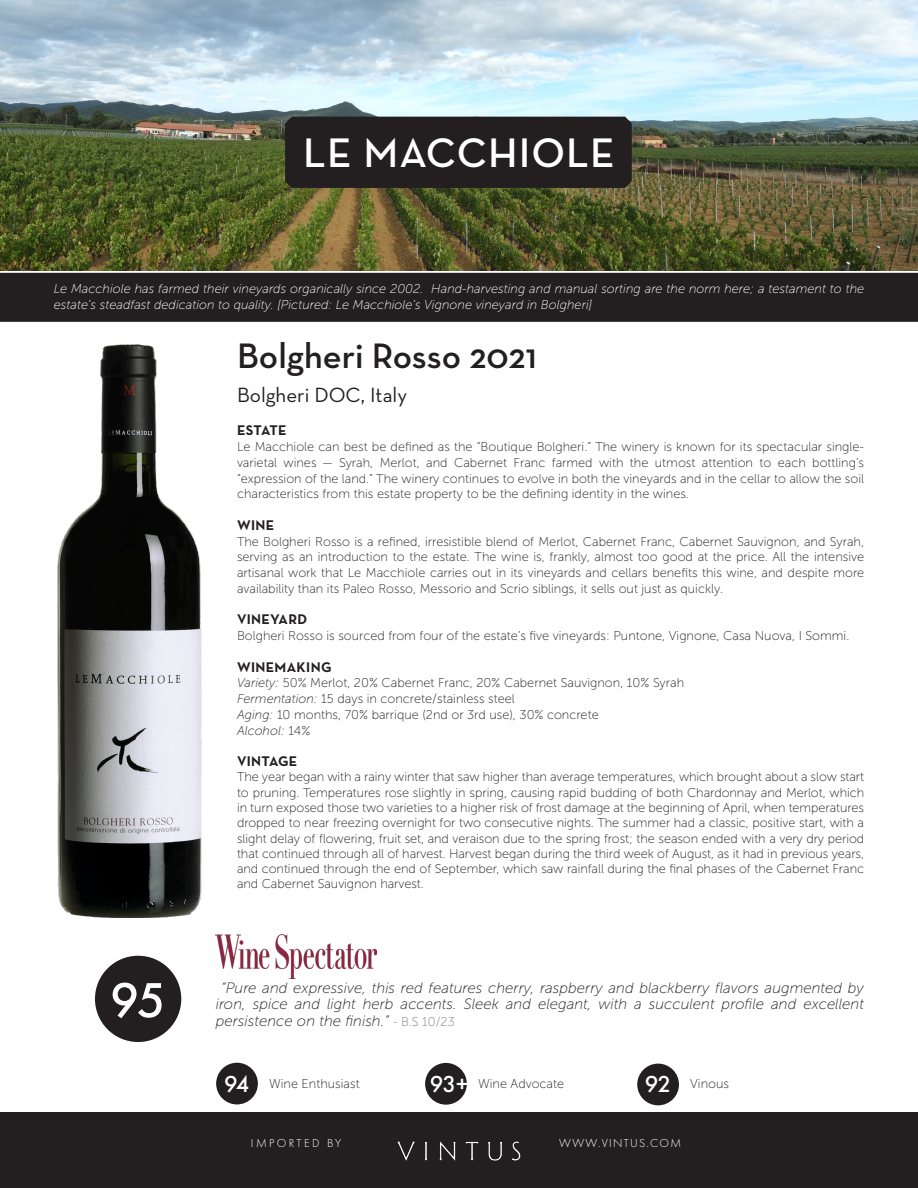
<style>
.page{position:relative;width:918px;height:1188px;background:#fff}
.page>*{position:absolute;margin:0;border:0;box-sizing:border-box;transform-origin:0 0}
.t1{font:500 51px "Futura PT";color:#fff}
.t2{font:600 42px "Neutraface Text";letter-spacing:.025em;color:#fff}
.t3{font:600 36px "Neutraface Text";color:#231f20}
.t4{font:500 24px "Futura PT";color:#fff}
.t5{font:21px "Neutraface Text";color:#231f20}
.t6{font:italic 15px/16.5px "Museo Sans 100";color:#231f20;text-align:justify}
.t7{font:700 14.25px "Neutraface Text";letter-spacing:.025em;color:#231f20}
.t8{font:12.75px/15.3px "Museo Sans 100";color:#231f20;text-align:justify}
.t9{font:italic 12.75px/15.8px "Museo Sans 100";color:#fff}
.t10{font:italic 12.75px "Museo Sans 100";color:#231f20}
.t11{font:300 12px "Futura PT";letter-spacing:.11em;color:#fff}
.t12{font:300 12px "Futura PT";letter-spacing:.2em;color:#fff}
.s1{font-style:italic}
.s2{font-style:normal}
.s3{font-style:normal;font-size:12.75px;color:#7f7e7e}
</style>
<div class="page">
<div style="left:95px;top:956px;width:86px;height:86px;background:#231f20;border-radius:50%"></div>
<div style="left:216px;top:1063px;width:42px;height:41px;background:#231f20;border-radius:50%"></div>
<img style="left:216px;top:935px;width:160px;height:43px">
<div style="left:425px;top:1063px;width:42px;height:42px;background:#231f20;border-radius:50%"></div>
<div style="left:637px;top:1064px;width:42px;height:41px;background:#231f20;border-radius:50%"></div>
<img style="left:0;top:1px;width:918px;height:270px">
<div style="left:1px;top:274px;width:916px;height:47px;background:#231f20"></div>
<div style="left:0;top:273px;width:918px;height:49px;border:2px solid #231f20"></div>
<div style="left:285px;top:117px;width:347px;height:71px;background:#231f20"></div>
<div style="left:0;top:1112px;width:918px;height:76px;background:#231f20"></div>
<img style="left:393px;top:1135px;width:132px;height:30px">
<img style="left:57px;top:345px;width:145px;height:573px">
<p class="t2" style="left:303px;top:127px;width:313px">LE MACCHIOLE</p>
<p class="t9" style="left:54px;top:281px;width:812px">Le Macchiole has farmed their vineyards organically since 2002. Hand-harvesting and manual sorting are the norm here; a testament to the estate’s steadfast dedication to quality. [Pictured: Le Macchiole’s Vignone vineyard in Bolgheri]</p>
<p class="t3" style="left:237px;top:334px;width:301px">Bolgheri Rosso 2021</p>
<p class="t5" style="left:237px;top:382px;width:172px">Bolgheri DOC, Italy</p>
<p class="t7" style="left:237px;top:421px;width:51px">ESTATE</p>
<p class="t8" style="left:237px;top:439px;width:629px;line-height:15.8px">Le Macchiole can best be defined as the “Boutique Bolgheri.” The winery is known for its spectacular single&shy;varietal wines — Syrah, Merlot, and Cabernet Franc farmed with the utmost attention to each bottling’s “expression of the land.” The winery continues to evolve in both the vineyards and in the cellar to allow the soil characteristics from this estate property to be the defining identity in the wines.</p>
<p class="t7" style="left:237px;top:516px;width:39px">WINE</p>
<p class="t8" style="left:237px;top:533px;width:629px;line-height:15.8px">The Bolgheri Rosso is a refined, irresistible blend of Merlot, Cabernet Franc, Cabernet Sauvignon, and Syrah, serving as an introduction to the estate. The wine is, frankly, almost too good at the price. All the intensive artisanal work that Le Macchiole carries out in its vineyards and cellars benefits this wine, and despite more availability than its Paleo Rosso, Messorio and Scrio siblings, it sells out just as quickly.</p>
<p class="t7" style="left:237px;top:610px;width:72px">VINEYARD</p>
<p class="t8" style="left:237px;top:628px;width:614px">Bolgheri Rosso is sourced from four of the estate’s five vineyards: Puntone, Vignone, Casa Nuova, I Sommi.</p>
<p class="t7" style="left:237px;top:658px;width:96px">WINEMAKING</p>
<p class="t8" style="left:237px;top:675px;width:449px"><span class="s1">Variety:</span> 50% Merlot, 20% Cabernet Franc, 20% Cabernet Sauvignon, 10% Syrah</p>
<p class="t8" style="left:237px;top:691px;width:279px"><span class="s1">Fermentation:</span> 15 days in concrete/stainless steel</p>
<p class="t8" style="left:237px;top:707px;width:363px"><span class="s1">Aging:</span> 10 months, 70% barrique (2nd or 3rd use), 30% concrete</p>
<p class="t10" style="left:237px;top:723px;width:75px">Alcohol: <span class="s2">14%</span></p>
<p class="t7" style="left:237px;top:752px;width:62px">VINTAGE</p>
<p class="t8" style="left:237px;top:769px;width:629px">The year began with a rainy winter that saw higher than average temperatures, which brought about a slow start to pruning. Temperatures rose slightly in spring, causing rapid budding of both Chardonnay and Merlot, which in turn exposed those two varieties to a higher risk of frost damage at the beginning of April, when temperatures dropped to near freezing overnight for two consecutive nights. The summer had a classic, positive start, with a slight delay of flowering, fruit set, and veraison due to the spring frost; the season ended with a very dry period that continued through all of harvest. Harvest began during the third week of August, as it had in previous years, and continued through the end of September, which saw rainfall during the final phases of the Cabernet Franc and Cabernet Sauvignon harvest.</p>
<p class="t1" style="left:110px;top:969px;width:57px">95</p>
<p class="t6" style="left:216px;top:979px;width:650px;text-indent:5px">“Pure and expressive, this red features cherry, raspberry and blackberry flavors augmented by iron, spice and light herb accents. Sleek and elegant, with a succulent profile and excellent persistence on the finish.” <span class="s3">- B.S 10/23</span></p>
<p class="t4" style="left:224px;top:1069px;width:27px">94</p>
<p class="t8" style="left:269px;top:1076px;width:92px">Wine Enthusiast</p>
<p class="t4" style="left:430px;top:1069px;width:40px">93+</p>
<p class="t8" style="left:478px;top:1076px;width:88px">Wine Advocate</p>
<p class="t4" style="left:645px;top:1069px;width:28px">92</p>
<p class="t8" style="left:690px;top:1076px;width:40px">Vinous</p>
<p class="t12" style="left:251px;top:1137px;width:92px">IMPORTED BY</p>
<p class="t11" style="left:559px;top:1137px;width:123px">WWW.VINTUS.COM</p>
</div>
